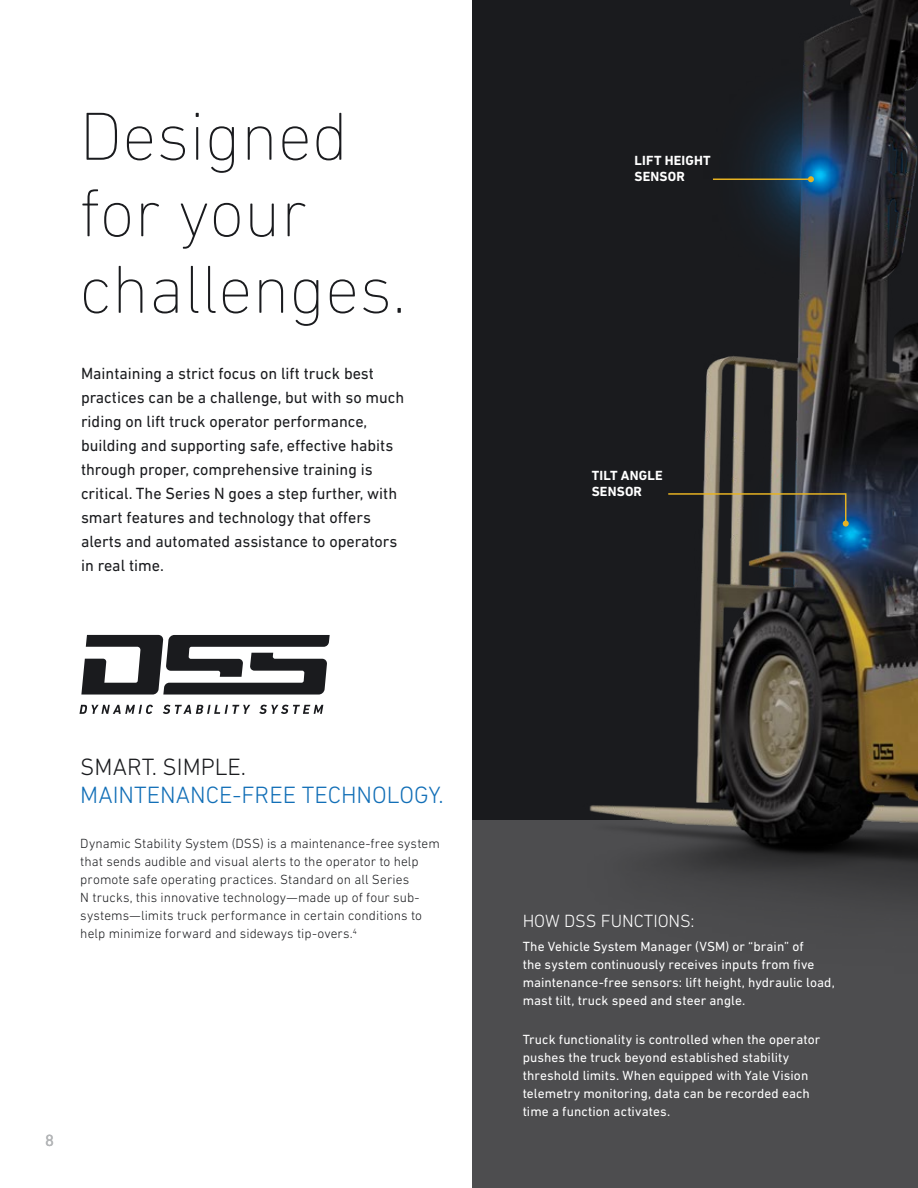
<style>
.page{position:relative;width:918px;height:1188px;background:#fff}
.page>*{position:absolute;margin:0;border:0;box-sizing:border-box;transform-origin:0 0}
.t1{font:200 69px/76.5px "DIN Next LT Pro";color:#1a1b1e}
.t2{font:300 24px "DIN Next LT Pro";color:#126fb7}
.t3{font:300 24px "DIN Next LT Pro";color:#1a1b1e}
.t4{font:300 18px "DIN Next LT Pro";letter-spacing:-.005em;color:#fff}
.t5{font:16.5px/24px "DIN Next LT Pro";color:#1a1b1e}
.t6{font:16.5px "DIN Next LT Pro";color:#b4b6b8}
.t7{font:13.5px/18px "DIN Next LT Pro";letter-spacing:.005em;color:#fff}
.t8{font:300 13.5px/18px "DIN Next LT Pro";letter-spacing:.005em;color:#1a1b1e}
.t9{font:700 13.5px/16.5px "DIN Next LT Pro";letter-spacing:.015em;color:#fff}
</style>
<div class="page">
<div style="left:472px;top:821px;width:446px;height:367px;background:#4d4d4f"></div>
<svg style="left:79px;top:705px;width:74px;height:9px"></svg>
<svg style="left:163px;top:705px;width:87px;height:9px"></svg>
<svg style="left:259px;top:705px;width:64px;height:9px"></svg>
<svg style="left:81px;top:635px;width:249px;height:60px"></svg>
<img style="left:472px;top:0;width:446px;height:902px">
<hr style="left:713px;top:178px;width:98px;height:2px;background:#e6b222">
<svg style="left:808px;top:176px;width:6px;height:6px"></svg>
<svg style="left:667px;top:492px;width:182px;height:35px;background:#464745"></svg>
<h1 class="t1" style="left:80px;top:97px;width:328px">Designed for your challenges.</h1>
<p class="t5" style="left:81px;top:361px;width:325px">Maintaining a strict focus on lift truck best practices can be a challenge, but with so much riding on lift truck operator performance, building and supporting safe, effective habits through proper, comprehensive training is critical. The Series N goes a step further, with smart features and technology that offers alerts and automated assistance to operators in real time.</p>
<h2 class="t3" style="left:80px;top:753px;width:167px">SMART. SIMPLE.</h2>
<h2 class="t2" style="left:80px;top:781px;width:365px">MAINTENANCE-FREE TECHNOLOGY.</h2>
<p class="t8" style="left:80px;top:835px;width:361px">Dynamic Stability System (DSS) is a maintenance-free system that sends audible and visual alerts to the operator to help promote safe operating practices. Standard on all Series<br>N trucks, this innovative technology—made up of four sub&shy;systems—limits truck performance in certain conditions to help minimize forward and sideways tip-overs.<sup>4</sup></p>
<p class="t6" style="left:45px;top:1131px;width:10px">8</p>
<p class="t9" style="left:635px;top:152px;width:78px">LIFT HEIGHT<br>SENSOR</p>
<p class="t9" style="left:592px;top:467px;width:72px">TILT ANGLE<br>SENSOR</p>
<h3 class="t4" style="left:523px;top:910px;width:173px">HOW DSS FUNCTIONS:</h3>
<p class="t7" style="left:523px;top:938px;width:314px">The Vehicle System Manager (VSM) or “brain” of<br>the system continuously receives inputs from five maintenance-free sensors: lift height, hydraulic load, mast tilt, truck speed and steer angle.</p>
<p class="t7" style="left:523px;top:1030px;width:299px">Truck functionality is controlled when the operator pushes the truck beyond established stability threshold limits. When equipped with Yale Vision telemetry monitoring, data can be recorded each time a function activates.</p>
</div>
